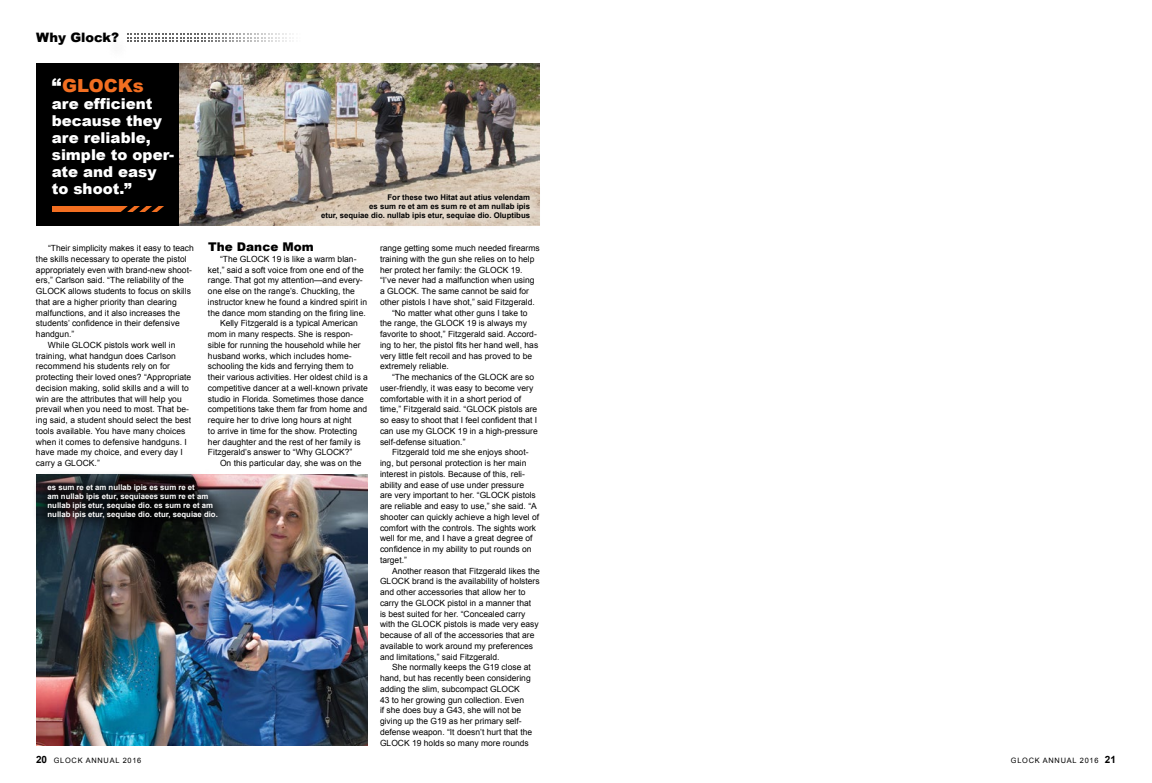
<style>
.page{position:relative;width:1152px;height:783px;background:#fff}
.page>*{position:absolute;margin:0;border:0;box-sizing:border-box;transform-origin:0 0}
.t1{font:900 18px "Arial";color:#f36f21}
.t2{font:900 15px/17px "Arial";color:#fff}
.t3{font:900 13px "Arial";color:#000}
.t4{font:900 12px "Arial";color:#000}
.t5{font:8.5px "Arial";color:#000}
.t6{font:700 7.8px/9px "Arial";color:#fff}
.t7{font:700 7.8px/9px "Arial";color:#000;text-align:right}
.t8{font:7.4px "Arial";letter-spacing:.1em;color:#000}
.s1{font-size:19px;color:#fff}
.s2{font-weight:700;font-size:10px}
</style>
<div class="page">
<svg style="left:127px;top:33px;width:164px;height:9px"></svg>
<img style="left:179px;top:63px;width:361px;height:163px">
<img style="left:36px;top:475px;width:332px;height:270px">
<div style="left:36px;top:63px;width:143px;height:163px;background:#000"></div>
<div style="left:52px;top:206px;width:117px;height:6px;background:#f36f21"></div>
<svg style="left:121px;top:206px;width:48px;height:6px"></svg>
<svg style="left:310px;top:182px;width:230px;height:44px;background:#d1c3b4"></svg>
<svg style="left:35px;top:473px;width:197px;height:60px;background:#262628"></svg>
<h3 class="t3" style="left:36px;top:28px;width:85px">Why Glock?</h3>
<h1 class="t1" style="left:52px;top:73px;width:94px"><span class="s1">“</span>GLOCKs</h1>
<h2 class="t2" style="left:52px;top:95px;width:124px">are efficient because they are reliable, simple to oper&shy;ate and easy to shoot.”</h2>
<p class="t7" style="left:321px;top:193px;width:210px">For these two Hitat aut atius velendam<br>es sum re et am es sum re et am nullab ipis<br>etur, sequiae dio. nullab ipis etur, sequiae dio. Oluptibus</p>
<p class="t5" style="left:48px;top:242px;width:147px">“Their simplicity makes it easy to teach</p>
<p class="t5" style="left:36px;top:253px;width:152px">the skills necessary to operate the pistol</p>
<p class="t5" style="left:36px;top:264px;width:157px">appropriately even with brand-new shoot-</p>
<p class="t5" style="left:36px;top:275px;width:149px">ers,” Carlson said. “The reliability of the</p>
<p class="t5" style="left:36px;top:285px;width:156px">GLOCK allows students to focus on skills</p>
<p class="t5" style="left:36px;top:296px;width:142px">that are a higher priority than clearing</p>
<p class="t5" style="left:36px;top:307px;width:146px">malfunctions, and it also increases the</p>
<p class="t5" style="left:36px;top:318px;width:145px">students’ confidence in their defensive</p>
<p class="t5" style="left:36px;top:328px;width:40px">handgun.”</p>
<p class="t5" style="left:48px;top:339px;width:129px">While GLOCK pistols work well in</p>
<p class="t5" style="left:36px;top:350px;width:141px">training, what handgun does Carlson</p>
<p class="t5" style="left:36px;top:361px;width:136px">recommend his students rely on for</p>
<p class="t5" style="left:36px;top:371px;width:157px">protecting their loved ones? “Appropriate</p>
<p class="t5" style="left:36px;top:382px;width:154px">decision making, solid skills and a will to</p>
<p class="t5" style="left:36px;top:393px;width:147px">win are the attributes that will help you</p>
<p class="t5" style="left:36px;top:404px;width:155px">prevail when you need to most. That be-</p>
<p class="t5" style="left:36px;top:414px;width:157px">ing said, a student should select the best</p>
<p class="t5" style="left:36px;top:425px;width:151px">tools available. You have many choices</p>
<p class="t5" style="left:36px;top:436px;width:152px">when it comes to defensive handguns. I</p>
<p class="t5" style="left:36px;top:447px;width:148px">have made my choice, and every day I</p>
<p class="t5" style="left:36px;top:457px;width:65px">carry a GLOCK.”</p>
<h3 class="t4" style="left:208px;top:238px;width:107px">The Dance Mom</h3>
<p class="t5" style="left:220px;top:253px;width:138px">“The GLOCK 19 is like a warm blan-</p>
<p class="t5" style="left:208px;top:264px;width:157px">ket,” said a soft voice from one end of the</p>
<p class="t5" style="left:208px;top:275px;width:156px">range. That got my attention—and every-</p>
<p class="t5" style="left:208px;top:285px;width:148px">one else on the range’s. Chuckling, the</p>
<p class="t5" style="left:208px;top:296px;width:161px">instructor knew he found a kindred spirit in</p>
<p class="t5" style="left:208px;top:307px;width:159px">the dance mom standing on the firing line.</p>
<p class="t5" style="left:220px;top:318px;width:139px">Kelly Fitzgerald is a typical American</p>
<p class="t5" style="left:208px;top:328px;width:147px">mom in many respects. She is respon-</p>
<p class="t5" style="left:208px;top:339px;width:154px">sible for running the household while her</p>
<p class="t5" style="left:208px;top:350px;width:145px">husband works, which includes home-</p>
<p class="t5" style="left:208px;top:361px;width:147px">schooling the kids and ferrying them to</p>
<p class="t5" style="left:208px;top:371px;width:162px">their various activities. Her oldest child is a</p>
<p class="t5" style="left:208px;top:382px;width:161px">competitive dancer at a well-known private</p>
<p class="t5" style="left:208px;top:393px;width:157px">studio in Florida. Sometimes those dance</p>
<p class="t5" style="left:208px;top:404px;width:161px">competitions take them far from home and</p>
<p class="t5" style="left:208px;top:414px;width:145px">require her to drive long hours at night</p>
<p class="t5" style="left:208px;top:425px;width:151px">to arrive in time for the show. Protecting</p>
<p class="t5" style="left:208px;top:436px;width:154px">her daughter and the rest of her family is</p>
<p class="t5" style="left:208px;top:447px;width:146px">Fitzgerald’s answer to “Why GLOCK?”</p>
<p class="t5" style="left:220px;top:457px;width:143px">On this particular day, she was on the</p>
<p class="t6" style="left:48px;top:483px;width:172px">es sum re et am nullab ipis es sum re et<br>am nullab ipis etur, sequiaees sum re et am nullab ipis etur, sequiae dio. es sum re et am nullab ipis etur, sequiae dio. etur, sequiae dio.</p>
<p class="t8" style="left:36px;top:756px;width:107px"><span class="s2">20</span> GLOCK ANNUAL 2016</p>
<p class="t5" style="left:380px;top:242px;width:161px">range getting some much needed firearms</p>
<p class="t5" style="left:380px;top:253px;width:156px">training with the gun she relies on to help</p>
<p class="t5" style="left:380px;top:264px;width:144px">her protect her family: the GLOCK 19.</p>
<p class="t5" style="left:380px;top:275px;width:156px">“I’ve never had a malfunction when using</p>
<p class="t5" style="left:380px;top:286px;width:151px">a GLOCK. The same cannot be said for</p>
<p class="t5" style="left:380px;top:296px;width:156px">other pistols I have shot,” said Fitzgerald.</p>
<p class="t5" style="left:392px;top:307px;width:137px">“No matter what other guns I take to</p>
<p class="t5" style="left:380px;top:318px;width:148px">the range, the GLOCK 19 is always my</p>
<p class="t5" style="left:380px;top:329px;width:158px">favorite to shoot,” Fitzgerald said. Accord-</p>
<p class="t5" style="left:380px;top:339px;width:160px">ing to her, the pistol fits her hand well, has</p>
<p class="t5" style="left:380px;top:350px;width:154px">very little felt recoil and has proved to be</p>
<p class="t5" style="left:380px;top:361px;width:70px">extremely reliable.</p>
<p class="t5" style="left:392px;top:372px;width:144px">“The mechanics of the GLOCK are so</p>
<p class="t5" style="left:380px;top:382px;width:155px">user-friendly, it was easy to become very</p>
<p class="t5" style="left:380px;top:393px;width:143px">comfortable with it in a short period of</p>
<p class="t5" style="left:380px;top:404px;width:159px">time,” Fitzgerald said. “GLOCK pistols are</p>
<p class="t5" style="left:380px;top:415px;width:159px">so easy to shoot that I feel confident that I</p>
<p class="t5" style="left:380px;top:425px;width:159px">can use my GLOCK 19 in a high-pressure</p>
<p class="t5" style="left:380px;top:436px;width:87px">self-defense situation.”</p>
<p class="t5" style="left:392px;top:447px;width:138px">Fitzgerald told me she enjoys shoot-</p>
<p class="t5" style="left:380px;top:458px;width:148px">ing, but personal protection is her main</p>
<p class="t5" style="left:380px;top:468px;width:147px">interest in pistols. Because of this, reli-</p>
<p class="t5" style="left:380px;top:479px;width:146px">ability and ease of use under pressure</p>
<p class="t5" style="left:380px;top:490px;width:157px">are very important to her. “GLOCK pistols</p>
<p class="t5" style="left:380px;top:501px;width:158px">are reliable and easy to use,” she said. “A</p>
<p class="t5" style="left:380px;top:511px;width:161px">shooter can quickly achieve a high level of</p>
<p class="t5" style="left:380px;top:522px;width:158px">comfort with the controls. The sights work</p>
<p class="t5" style="left:380px;top:533px;width:154px">well for me, and I have a great degree of</p>
<p class="t5" style="left:380px;top:544px;width:153px">confidence in my ability to put rounds on</p>
<p class="t5" style="left:380px;top:554px;width:28px">target.”</p>
<p class="t5" style="left:392px;top:565px;width:149px">Another reason that Fitzgerald likes the</p>
<p class="t5" style="left:380px;top:576px;width:161px">GLOCK brand is the availability of holsters</p>
<p class="t5" style="left:380px;top:587px;width:147px">and other accessories that allow her to</p>
<p class="t5" style="left:380px;top:597px;width:153px">carry the GLOCK pistol in a manner that</p>
<p class="t5" style="left:380px;top:608px;width:147px">is best suited for her. “Concealed carry</p>
<p class="t5" style="left:380px;top:619px;width:160px">with the GLOCK pistols is made very easy</p>
<p class="t5" style="left:380px;top:630px;width:156px">because of all of the accessories that are</p>
<p class="t5" style="left:380px;top:640px;width:155px">available to work around my preferences</p>
<p class="t5" style="left:380px;top:651px;width:121px">and limitations,” said Fitzgerald.</p>
<p class="t5" style="left:392px;top:662px;width:140px">She normally keeps the G19 close at</p>
<p class="t5" style="left:380px;top:673px;width:152px">hand, but has recently been considering</p>
<p class="t5" style="left:380px;top:683px;width:141px">adding the slim, subcompact GLOCK</p>
<p class="t5" style="left:380px;top:694px;width:146px">43 to her growing gun collection. Even</p>
<p class="t5" style="left:380px;top:705px;width:143px">if she does buy a G43, she will not be</p>
<p class="t5" style="left:380px;top:716px;width:143px">giving up the G19 as her primary self-</p>
<p class="t5" style="left:380px;top:726px;width:154px">defense weapon. “It doesn’t hurt that the</p>
<p class="t5" style="left:380px;top:737px;width:150px">GLOCK 19 holds so many more rounds</p>
<p class="t8" style="left:1011px;top:756px;width:107px">GLOCK ANNUAL 2016 <span class="s2">21</span></p>
</div>
